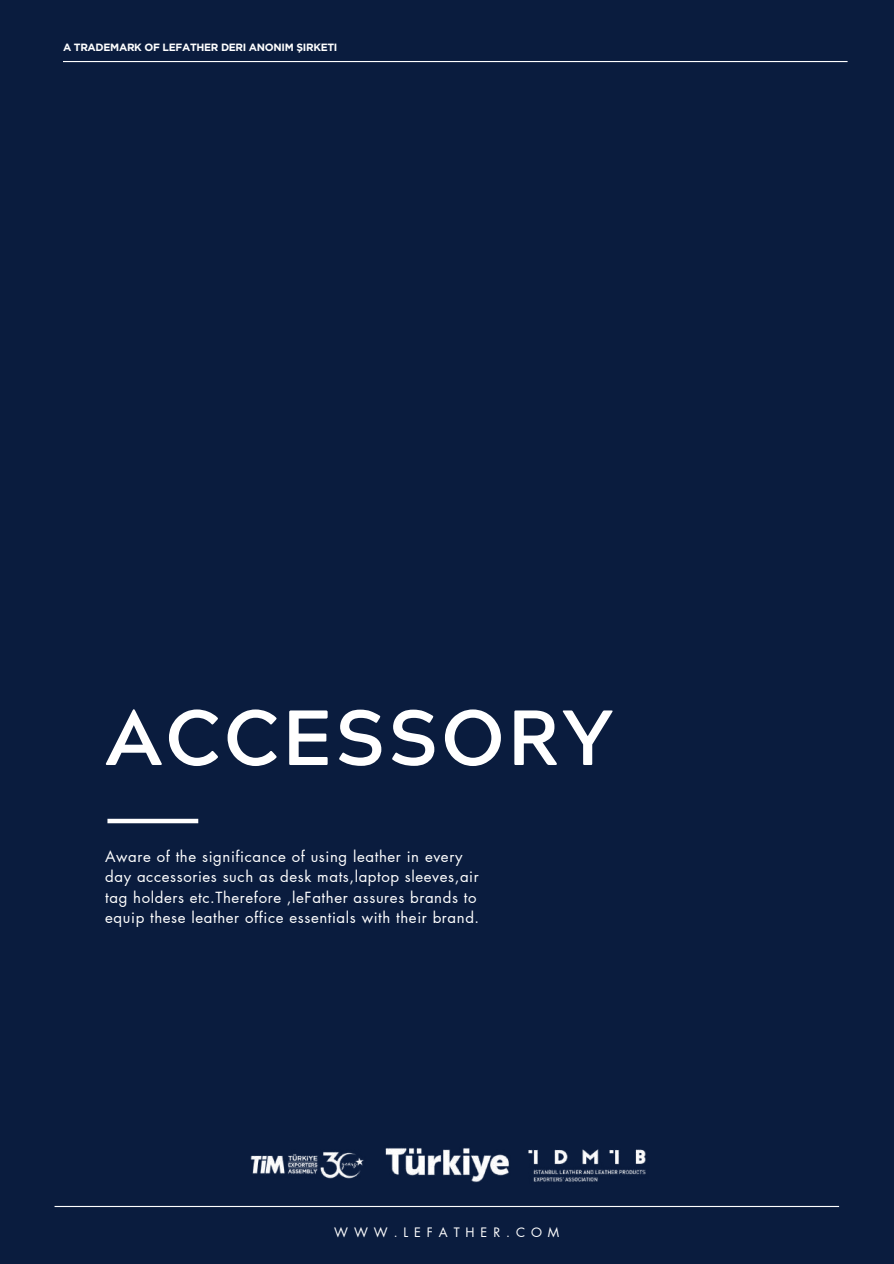
<style>
.page{position:relative;width:894px;height:1264px;background:#fff}
.page>*{position:absolute;margin:0;border:0;box-sizing:border-box;transform-origin:0 0}
.t1{font:700 77.85px "Acherus Grotesque";letter-spacing:.04em;color:#fff}
.t2{font:15px/20.2px "Futura LT Pro";letter-spacing:.04em;color:#fff}
.t3{font:12.75px "Futura LT Pro";letter-spacing:.465em;color:#fff}
.t4{font:700 10.5px "Gotham";letter-spacing:-.03em;color:#fff}
</style>
<div class="page">
<div style="left:0;top:0;width:893px;height:1263px;background:#0a1c3e"></div>
<hr style="left:63px;top:61px;width:784px;height:1px;background:#fff">
<div style="left:107px;top:818px;width:91px;height:5px;background:#fff"></div>
<hr style="left:55px;top:1205px;width:783px;height:1px;background:#fff">
<img style="left:250px;top:1147px;width:396px;height:36px">
<p class="t4" style="left:63px;top:41px;width:276px">A TRADEMARK OF LEFATHER DERI ANONIM ŞIRKETI</p>
<h1 class="t1" style="left:105px;top:706px;width:509px">ACCESSORY</h1>
<p class="t2" style="left:105px;top:847px;width:375px">Aware of the significance of using leather in every day accessories such as desk mats,laptop sleeves,air tag holders etc.Therefore ,leFather assures brands to equip these leather office essentials with their brand.</p>
<p class="t3" style="left:334px;top:1226px;width:226px">WWW.LEFATHER.COM</p>
</div>
